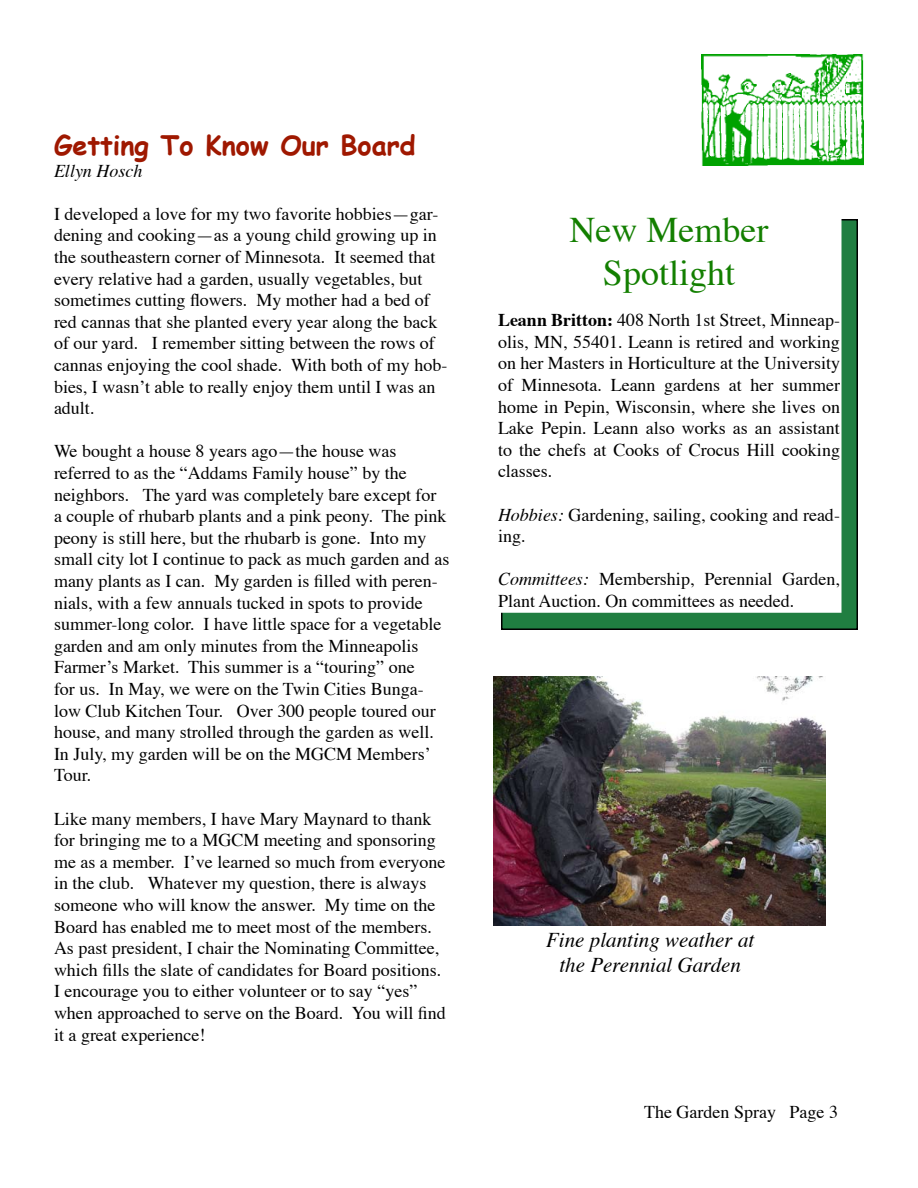
<style>
.page{position:relative;width:918px;height:1188px;background:#fff}
.page>*{position:absolute;margin:0;border:0;box-sizing:border-box;transform-origin:0 0}
.t1{font:36px "Times";color:#137f00}
.t2{font:700 27px "Comic Sans MS";color:#9f1800}
.t3{font:italic 21px "Times";color:#000}
.t4{font:18px/21.6px "Times";color:#000}
.t5{font:italic 18px "Times";color:#000}
.s1{font-weight:700}
.s2{font-style:italic}
</style>
<div class="page">
<img style="left:701px;top:54px;width:163px;height:112px">
<div style="left:502px;top:220px;width:355px;height:409px;background:#207e41"></div>
<div style="left:497px;top:214px;width:344px;height:398px;background:#fff"></div>
<div style="left:497px;top:213px;width:345px;height:400px;border:2px solid #fff"></div>
<img style="left:494px;top:676px;width:331px;height:249px">
<p class="t2" style="left:54px;top:125px;width:363px">Getting To Know Our Board</p>
<p class="t5" style="left:54px;top:159px;width:90px">Ellyn Hosch</p>
<p class="t4" style="left:54px;top:204px;width:395px">I developed a love for my two favorite hobbies—gar&shy;dening and cooking—as a young child growing up in the southeastern corner of Minnesota. It seemed that every relative had a garden, usually vegetables, but sometimes cutting flowers. My mother had a bed of red cannas that she planted every year along the back of our yard. I remember sitting between the rows of cannas enjoying the cool shade. With both of my hob&shy;bies, I wasnʼt able to really enjoy them until I was an adult.</p>
<p class="t4" style="left:54px;top:442px;width:397px">We bought a house 8 years ago—the house was referred to as the “Addams Family house” by the neighbors. The yard was completely bare except for<br>a couple of rhubarb plants and a pink peony. The pink peony is still here, but the rhubarb is gone. Into my small city lot I continue to pack as much garden and as many plants as I can. My garden is filled with peren&shy;nials, with a few annuals tucked in spots to provide summer-long color. I have little space for a vegetable garden and am only minutes from the Minneapolis Farmerʼs Market. This summer is a “touring” one<br>for us. In May, we were on the Twin Cities Bunga&shy;low Club Kitchen Tour. Over 300 people toured our house, and many strolled through the garden as well.<br>In July, my garden will be on the MGCM Membersʼ Tour.</p>
<p class="t4" style="left:54px;top:809px;width:393px">Like many members, I have Mary Maynard to thank for bringing me to a MGCM meeting and sponsoring me as a member. Iʼve learned so much from everyone in the club. Whatever my question, there is always someone who will know the answer. My time on the Board has enabled me to meet most of the members.<br>As past president, I chair the Nominating Committee, which fills the slate of candidates for Board positions.<br>I encourage you to either volunteer or to say “yes” when approached to serve on the Board. You will find it a great experience!</p>
<p class="t1" style="left:570px;top:207px;width:200px">New Member</p>
<p class="t1" style="left:603px;top:250px;width:134px">Spotlight</p>
<p class="t4" style="left:498px;top:310px;width:344px;text-align:justify"><span class="s1">Leann Britton:</span> 408 North 1st Street, Minneap&shy;olis, MN, 55401. Leann is retired and working on her Masters in Horticulture at the University of Minnesota. Leann gardens at her summer home in Pepin, Wisconsin, where she lives on Lake Pepin. Leann also works as an assistant to the chefs at Cooks of Crocus Hill cooking classes.</p>
<p class="t4" style="left:498px;top:505px;width:343px"><span class="s2">Hobbies:</span> Gardening, sailing, cooking and read&shy;ing.</p>
<p class="t4" style="left:498px;top:570px;width:343px"><span class="s2">Committees:</span> Membership, Perennial Garden,<br>Plant Auction. On committees as needed.</p>
<p class="t3" style="left:546px;top:927px;width:210px">Fine planting weather at</p>
<p class="t3" style="left:559px;top:952px;width:183px">the Perennial Garden</p>
<p class="t4" style="left:644px;top:1102px;width:195px">The Garden Spray Page 3</p>
</div>
